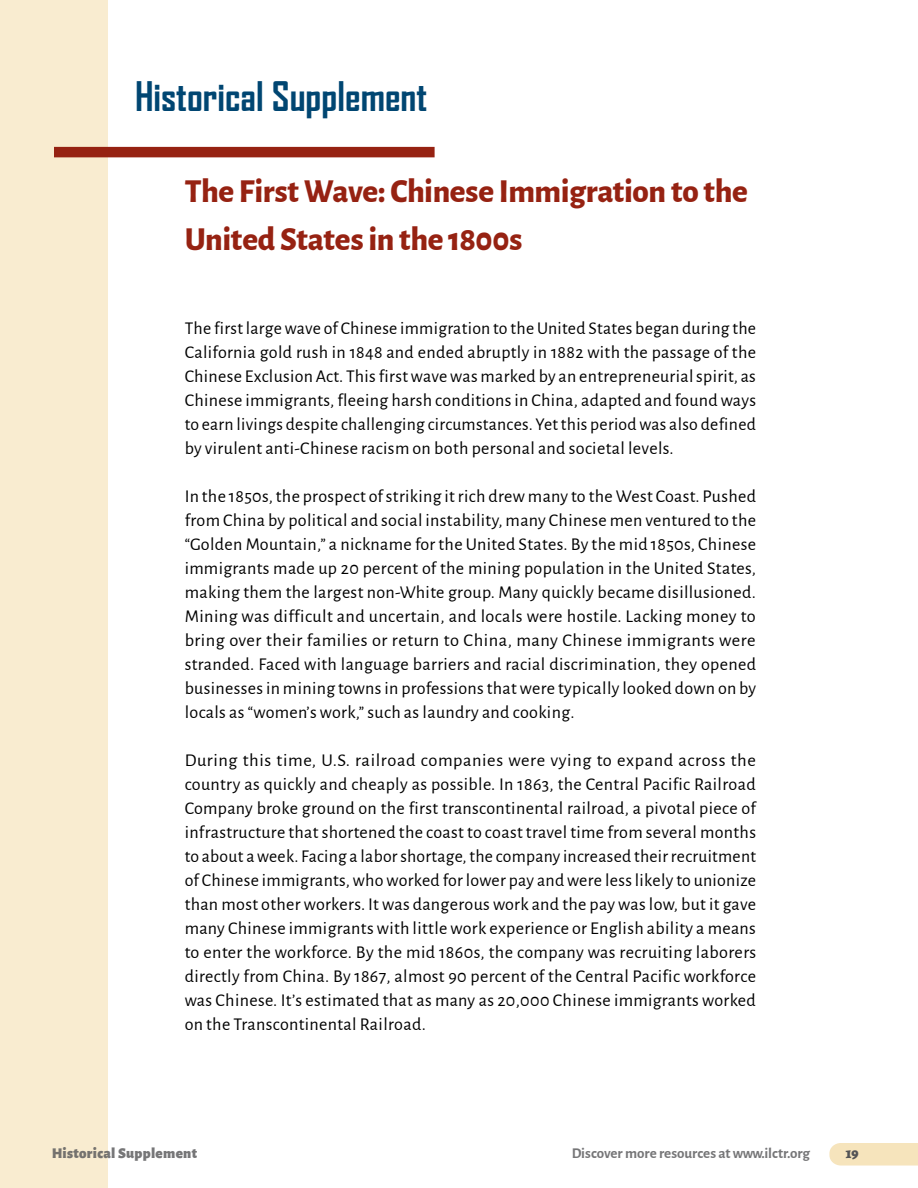
<style>
.page{position:relative;width:918px;height:1188px;background:#fff}
.page>*{position:absolute;margin:0;border:0;box-sizing:border-box;transform-origin:0 0}
.t1{font:700 39px "Agency FB";color:#004672}
.t2{font:800 33px/48px "Alegreya Sans";letter-spacing:-.01em;color:#962212}
.t3{font:18px/24px "Alegreya Sans";letter-spacing:.02em;color:#000;text-align:justify}
.t4{font:700 15px "Alegreya Sans";color:#545456}
.t5{font:900 15px "Alegreya Sans";letter-spacing:.02em;color:#545456}
.t6{font:900 15px "Alegreya";color:#545456}
</style>
<div class="page">
<div style="left:0;top:0;width:108px;height:1188px;background:#f9ecd0"></div>
<div style="left:54px;top:147px;width:381px;height:10px;background:#962212"></div>
<svg style="left:829px;top:1143px;width:89px;height:23px;background:#f6e5bf"></svg>
<h1 class="t1" style="left:135px;top:72px;width:294px">Historical Supplement</h1>
<h2 class="t2" style="left:185px;top:165px;width:565px">The First Wave: Chinese Immigration to the<br>United States in the 1800s</h2>
<p class="t3" style="left:185px;top:316px;width:573px">The first large wave of Chinese immigration to the United States began during the California gold rush in 1848 and ended abruptly in 1882 with the passage of the Chinese Exclusion Act. This first wave was marked by an entrepreneurial spirit, as Chinese immigrants, fleeing harsh conditions in China, adapted and found ways to earn livings despite challenging circumstances. Yet this period was also defined by virulent anti-Chinese racism on both personal and societal levels.</p>
<p class="t3" style="left:185px;top:484px;width:573px">In the 1850s, the prospect of striking it rich drew many to the West Coast. Pushed from China by political and social instability, many Chinese men ventured to the “Golden Mountain,” a nickname for the United States. By the mid 1850s, Chinese immigrants made up 20 percent of the mining population in the United States, making them the largest non-White group. Many quickly became disillusioned.<br>Mining was difficult and uncertain, and locals were hostile. Lacking money to bring over their families or return to China, many Chinese immigrants were stranded. Faced with language barriers and racial discrimination, they opened businesses in mining towns in professions that were typically looked down on by locals as “women’s work,” such as laundry and cooking.</p>
<p class="t3" style="left:185px;top:748px;width:573px">During this time, U.S. railroad companies were vying to expand across the country as quickly and cheaply as possible. In 1863, the Central Pacific Railroad Company broke ground on the first transcontinental railroad, a pivotal piece of infrastructure that shortened the coast to coast travel time from several months to about a week. Facing a labor shortage, the company increased their recruitment of Chinese immigrants, who worked for lower pay and were less likely to unionize than most other workers. It was dangerous work and the pay was low, but it gave many Chinese immigrants with little work experience or English ability a means to enter the workforce. By the mid 1860s, the company was recruiting laborers directly from China. By 1867, almost 90 percent of the Central Pacific workforce was Chinese. It’s estimated that as many as 20,000 Chinese immigrants worked on the Transcontinental Railroad.</p>
<p class="t5" style="left:52px;top:1141px;width:147px">Historical Supplement</p>
<p class="t4" style="left:572px;top:1142px;width:240px">Discover more resources at www.ilctr.org</p>
<p class="t6" style="left:846px;top:1142px;width:14px">19</p>
</div>
